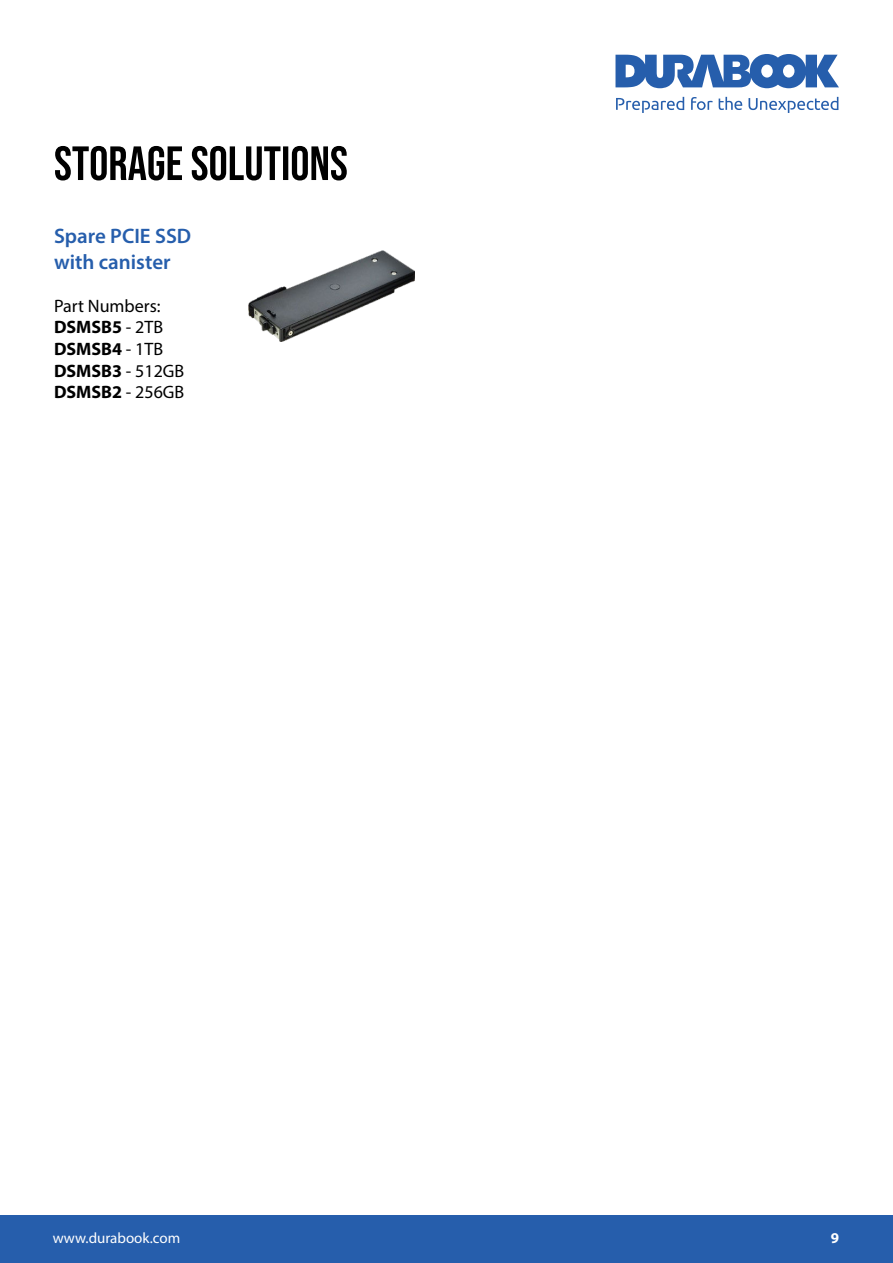
<style>
.page{position:relative;width:893px;height:1263px;background:#fff}
.page>*{position:absolute;margin:0;border:0;box-sizing:border-box;transform-origin:0 0}
.t1{font:600 21px/25.2px "Myriad Pro";color:#265eac}
.t2{font:18px/21.6px "Myriad Pro";color:#000}
.t3{font:15px "Myriad Pro";color:#fff}
.t4{font:700 15px "Myriad Pro";color:#fff}
.s1{font-weight:700}
</style>
<div class="page">
<svg style="left:615px;top:54px;width:224px;height:34px"></svg>
<svg style="left:719px;top:97px;width:23px;height:13px"></svg>
<svg style="left:691px;top:97px;width:22px;height:13px"></svg>
<svg style="left:616px;top:97px;width:68px;height:16px"></svg>
<svg style="left:748px;top:97px;width:90px;height:16px"></svg>
<div style="left:0;top:1215px;width:893px;height:48px;background:#265eac"></div>
<svg style="left:55px;top:146px;width:292px;height:34px"></svg>
<img style="left:249px;top:250px;width:165px;height:91px">
<p class="t1" style="left:54px;top:225px;width:139px">Spare PCIE SSD with canister</p>
<p class="t2" style="left:54px;top:296px;width:132px">Part Numbers:<br><span class="s1">DSMSB5</span> - 2TB<br><span class="s1">DSMSB4</span> - 1TB<br><span class="s1">DSMSB3</span> - 512GB<br><span class="s1">DSMSB2</span> - 256GB</p>
<p class="t3" style="left:53px;top:1229px;width:129px">www.durabook.com</p>
<p class="t4" style="left:831px;top:1232px;width:10px">9</p>
</div>
